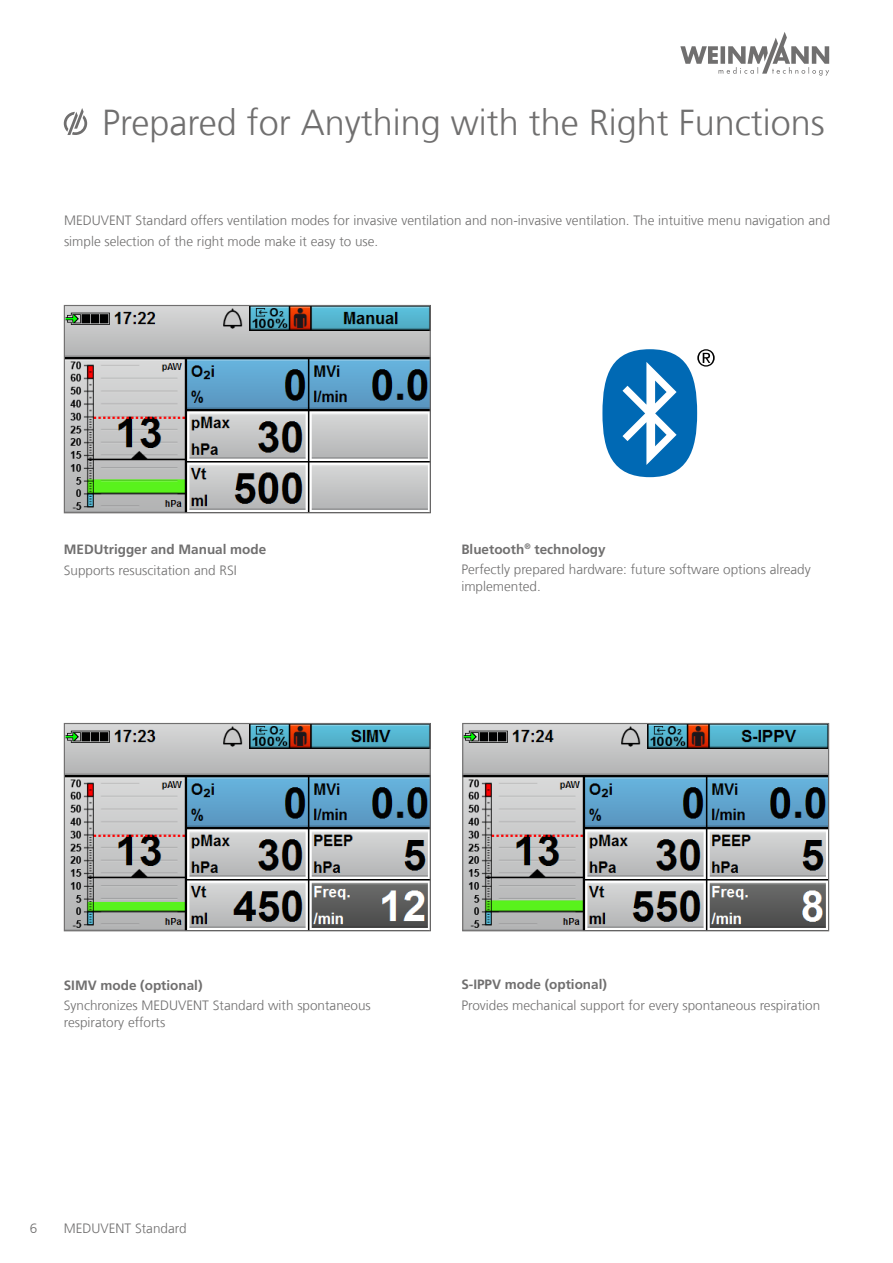
<style>
.page{position:relative;width:893px;height:1263px;background:#fff}
.page>*{position:absolute;margin:0;border:0;box-sizing:border-box;transform-origin:0 0}
.t1{font:300 36px "Frutiger LT Com";color:#706f6f}
.t2{font:300 13.5px/20.7px "Frutiger LT Com";color:#706f6f}
.t3{font:700 13.5px "Frutiger LT Com";color:#706f6f}
.s1{font-weight:700}
</style>
<div class="page">
<svg style="left:680px;top:32px;width:149px;height:44px"></svg>
<svg style="left:64px;top:108px;width:23px;height:27px"></svg>
<img style="left:66px;top:307px;width:363px;height:204px">
<div style="left:64px;top:305px;width:367px;height:208px;border:1px solid #706f6f"></div>
<img style="left:66px;top:725px;width:363px;height:204px">
<div style="left:64px;top:723px;width:367px;height:208px;border:1px solid #706f6f"></div>
<img style="left:464px;top:725px;width:363px;height:204px">
<div style="left:462px;top:723px;width:367px;height:208px;border:1px solid #706f6f"></div>
<svg style="left:697px;top:349px;width:18px;height:18px"></svg>
<div style="left:602px;top:349px;width:95px;height:128px;background:#0069b4;border-radius:50%"></div>
<svg style="left:622px;top:362px;width:55px;height:103px"></svg>
<h1 class="t1" style="left:102px;top:102px;width:724px">Prepared for Anything with the Right Functions</h1>
<p class="t2" style="left:64px;top:210px;width:768px">MEDUVENT Standard offers ventilation modes for invasive ventilation and non-invasive ventilation. The intuitive menu navigation and simple selection of the right mode make it easy to use.</p>
<p class="t3" style="left:64px;top:541px;width:204px">MEDUtrigger and Manual mode</p>
<p class="t2" style="left:64px;top:560px;width:175px">Supports resuscitation and RSI</p>
<p class="t2" style="left:461px;top:539px;width:351px"><span class="s1">Bluetooth</span><sup>®</sup> <span class="s1">technology<br></span>Perfectly prepared hardware: future software options already</p>
<p class="t2" style="left:461px;top:576px;width:81px">implemented.</p>
<p class="t3" style="left:64px;top:977px;width:140px">SIMV mode (optional)</p>
<p class="t2" style="left:64px;top:997px;width:309px;line-height:16.5px">Synchronizes MEDUVENT Standard with spontaneous respiratory efforts</p>
<p class="t2" style="left:30px;top:1218px;width:9px">6</p>
<p class="t2" style="left:64px;top:1218px;width:124px">MEDUVENT Standard</p>
<p class="t3" style="left:461px;top:977px;width:147px">S-IPPV mode (optional)</p>
<p class="t2" style="left:461px;top:995px;width:360px">Provides mechanical support for every spontaneous respiration</p>
</div>
